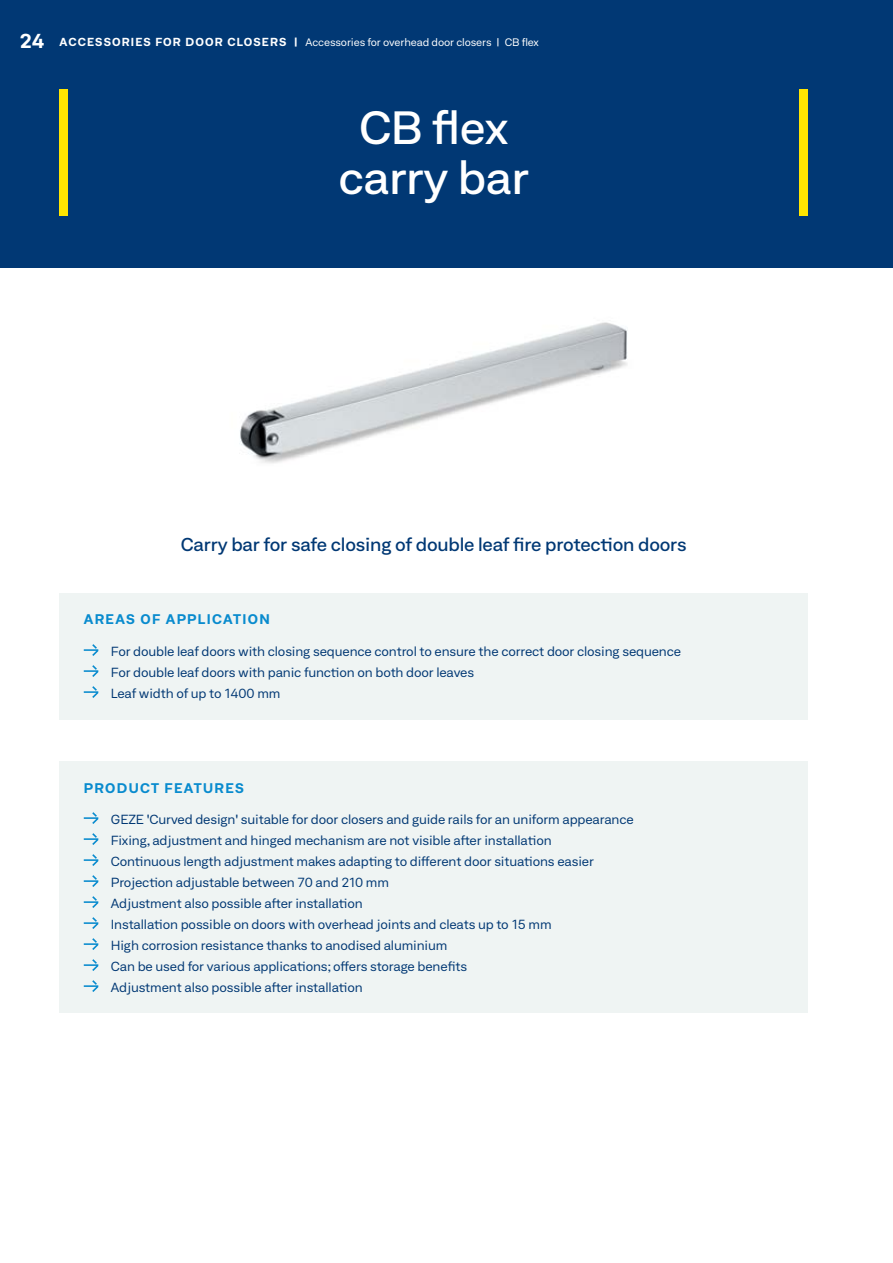
<style>
.page{position:relative;width:893px;height:1263px;background:#fff}
.page>*{position:absolute;margin:0;border:0;box-sizing:border-box;transform-origin:0 0}
.t1{font:500 expanded 45px/49.5px "Neufile Grotesk";letter-spacing:-.01em;color:#fff;text-align:center}
.t2{font:500 expanded 18px "Neufile Grotesk";letter-spacing:-.015em;color:#013874}
.t3{font:700 expanded 13.5px "Neufile Grotesk";letter-spacing:.1em;color:#098bce}
.t4{font:expanded 12.75px/21px "Neufile Grotesk";letter-spacing:-.01em;color:#013874}
.t5{font:expanded 10.5px "Neufile Grotesk";letter-spacing:-.01em;color:#fff}
.s1{font-weight:700;font-size:19.5px}
.s2{font-weight:700;font-size:11.25px}
</style>
<div class="page">
<div style="left:0;top:0;width:893px;height:268px;background:#013874"></div>
<div style="left:60px;top:89px;width:8px;height:126px;background:#ffe501"></div>
<div style="left:799px;top:89px;width:9px;height:126px;background:#ffe501"></div>
<div style="left:60px;top:593px;width:748px;height:126px;background:#eff4f3"></div>
<svg style="left:84px;top:644px;width:14px;height:12px"></svg>
<svg style="left:84px;top:665px;width:14px;height:12px"></svg>
<svg style="left:84px;top:686px;width:14px;height:12px"></svg>
<img style="left:239px;top:322px;width:388px;height:141px">
<div style="left:60px;top:761px;width:748px;height:252px;background:#eff4f3"></div>
<svg style="left:84px;top:812px;width:14px;height:12px"></svg>
<svg style="left:84px;top:833px;width:14px;height:12px"></svg>
<svg style="left:84px;top:854px;width:14px;height:12px"></svg>
<svg style="left:84px;top:875px;width:14px;height:12px"></svg>
<svg style="left:84px;top:896px;width:14px;height:12px"></svg>
<svg style="left:84px;top:917px;width:14px;height:12px"></svg>
<svg style="left:84px;top:938px;width:14px;height:12px"></svg>
<svg style="left:84px;top:959px;width:14px;height:12px"></svg>
<svg style="left:84px;top:980px;width:14px;height:12px"></svg>
<p class="t5" style="left:19px;top:36px;width:521px"><span class="s1">24</span> <span class="s2">ACCESSORIES FOR DOOR CLOSERS |</span> Accessories for overhead door closers | CB flex</p>
<h1 class="t1" style="left:338px;top:102px;width:192px">CB flex carry bar</h1>
<h2 class="t2" style="left:181px;top:533px;width:507px">Carry bar for safe closing of double leaf fire protection doors</h2>
<p class="t3" style="left:84px;top:611px;width:188px">AREAS OF APPLICATION</p>
<p class="t4" style="left:111px;top:640px;width:572px">For double leaf doors with closing sequence control to ensure the correct door closing sequence<br>For double leaf doors with panic function on both door leaves<br>Leaf width of up to 1400 mm</p>
<p class="t3" style="left:84px;top:779px;width:162px">PRODUCT FEATURES</p>
<p class="t4" style="left:111px;top:808px;width:524px">GEZE 'Curved design' suitable for door closers and guide rails for an uniform appearance Fixing, adjustment and hinged mechanism are not visible after installation<br>Continuous length adjustment makes adapting to different door situations easier Projection adjustable between 70 and 210 mm<br>Adjustment also possible after installation<br>Installation possible on doors with overhead joints and cleats up to 15 mm<br>High corrosion resistance thanks to anodised aluminium<br>Can be used for various applications; offers storage benefits<br>Adjustment also possible after installation</p>
</div>
